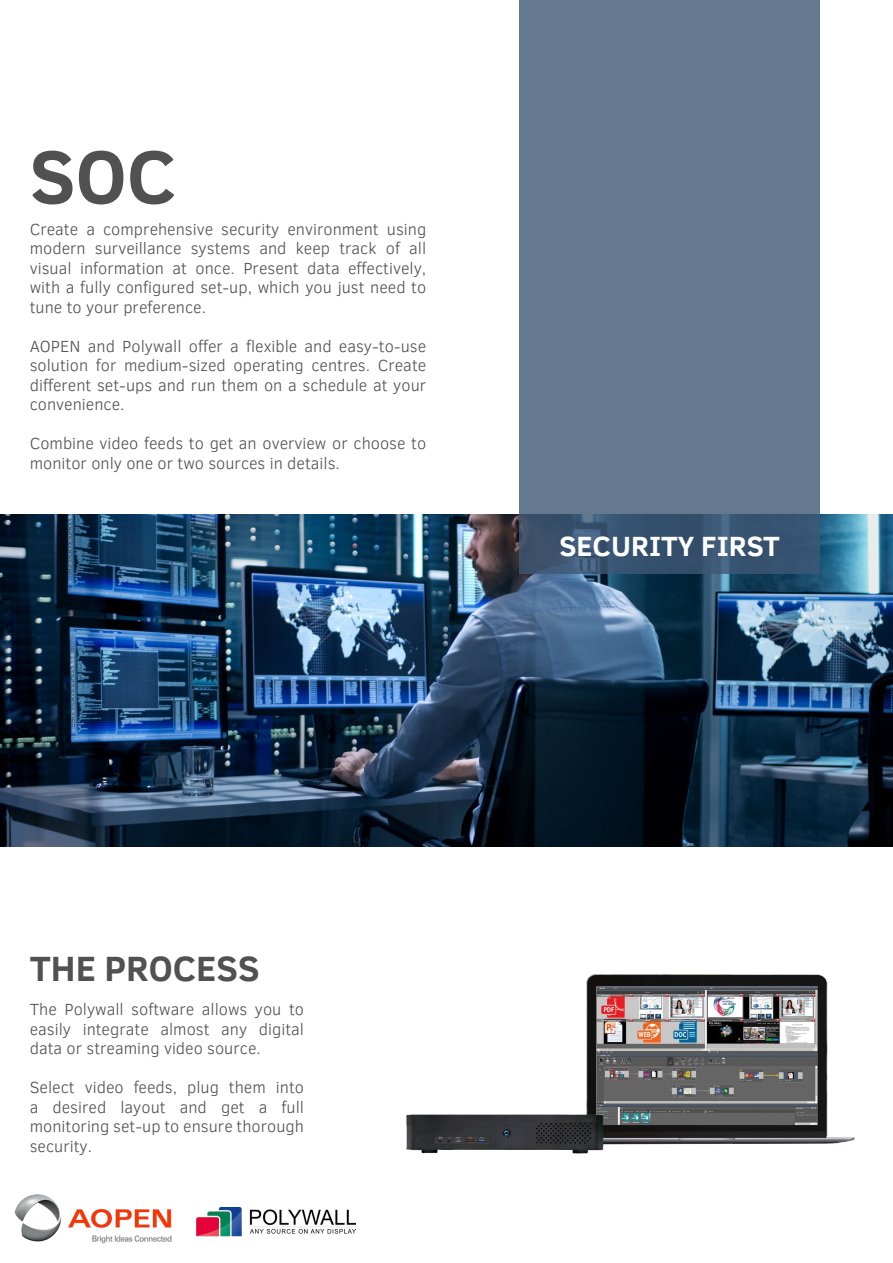
<style>
.page{position:relative;width:893px;height:1263px;background:#fff}
.page>*{position:absolute;margin:0;border:0;box-sizing:border-box;transform-origin:0 0}
.t1{font:700 76.5px "Clear Sans";color:#515151}
.t2{font:700 36px "Clear Sans";color:#515151}
.t3{font:700 28.5px "Clear Sans";color:#fff}
.t4{font:300 16.5px/19.5px "Clear Sans";color:#515151;text-align:justify}
</style>
<div class="page">
<img style="left:14px;top:1194px;width:158px;height:50px">
<img style="left:196px;top:1207px;width:159px;height:30px">
<img style="left:0;top:514px;width:893px;height:332px">
<svg style="left:519px;top:0;width:301px;height:574px;background:#5f738c"></svg>
<img style="left:406px;top:974px;width:449px;height:180px">
<h1 class="t1" style="left:30px;top:121px;width:148px">SOC</h1>
<p class="t4" style="left:30px;top:219px;width:398px">Create a comprehensive security environment using modern surveillance systems and keep track of all visual information at once. Present data effectively, with a fully configured set-up, which you just need to tune to your preference.</p>
<p class="t4" style="left:30px;top:336px;width:398px">AOPEN and Polywall offer a flexible and easy-to-use solution for medium-sized operating centres. Create different set-ups and run them on a schedule at your convenience.</p>
<p class="t4" style="left:30px;top:434px;width:398px">Combine video feeds to get an overview or choose to monitor only one or two sources in details.</p>
<h3 class="t3" style="left:559px;top:525px;width:222px">SECURITY FIRST</h3>
<h2 class="t2" style="left:30px;top:942px;width:231px">THE PROCESS</h2>
<p class="t4" style="left:30px;top:1000px;width:276px">The Polywall software allows you to easily integrate almost any digital data or streaming video source.</p>
<p class="t4" style="left:30px;top:1078px;width:276px">Select video feeds, plug them into a desired layout and get a full monitoring set-up to ensure thorough security.</p>
</div>
